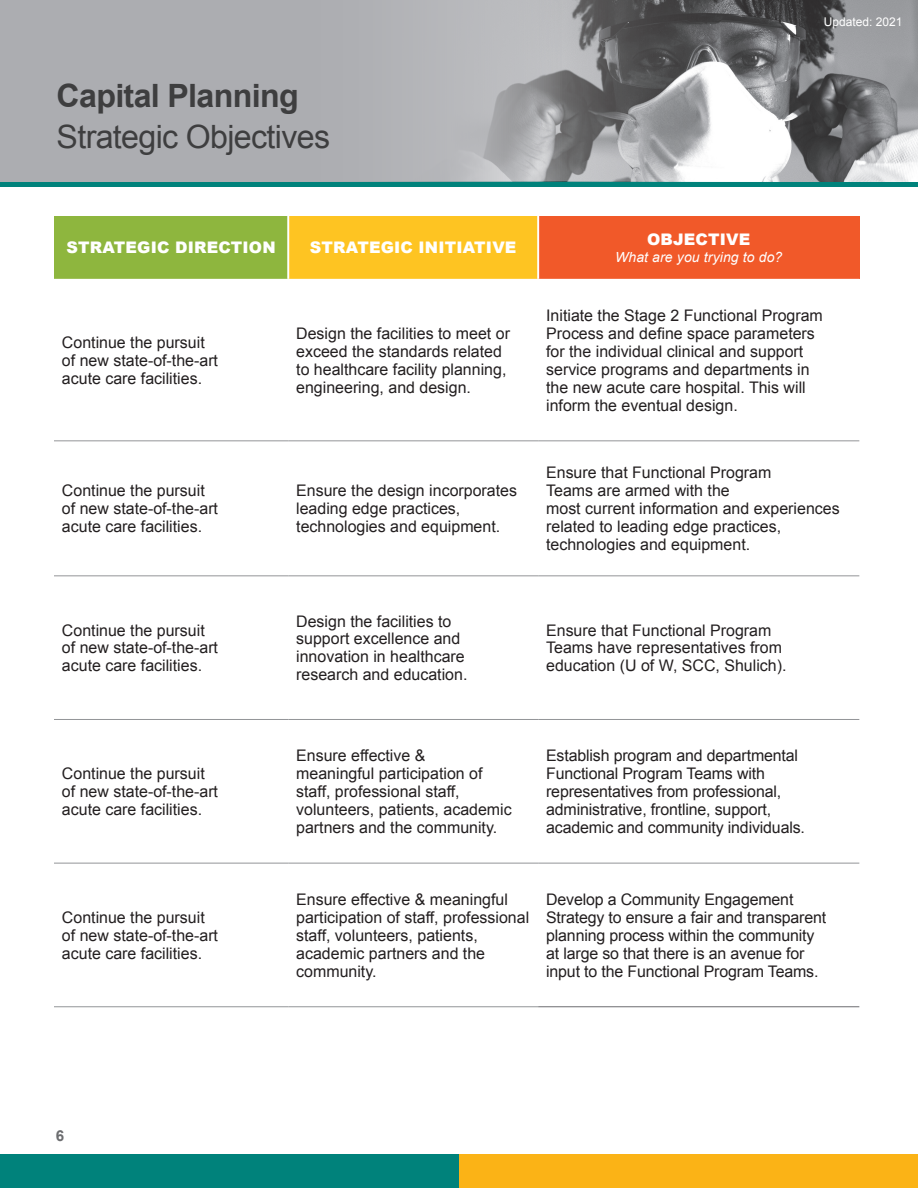
<style>
.page{position:relative;width:918px;height:1188px;background:#fff}
.page>*{position:absolute;margin:0;border:0;box-sizing:border-box;transform-origin:0 0}
.t1{font:32.1px "Arial";letter-spacing:-.02em;color:#3e3e3f}
.t2{font:700 32.1px "Arial";letter-spacing:-.02em;color:#3e3e3f}
.t3{font:15.9px/18px "Arial";color:#231f20}
.t4{font:900 15.9px "Arial";letter-spacing:.01em;color:#fff}
.t5{font:700 15.15px "Arial";color:#6c6d70}
.t6{font:italic 13.95px "Arial";letter-spacing:.01em;color:#fff}
.t7{font:12px "Arial";color:#fff}
</style>
<div class="page">
<div style="left:0;top:1155px;width:459px;height:33px;background:#00827b"></div>
<div style="left:459px;top:1155px;width:459px;height:33px;background:#fbb316"></div>
<div style="left:0;top:182px;width:918px;height:5px;background:#00827b"></div>
<img style="left:562px;top:0;width:356px;height:182px">
<div style="left:0;top:0;width:562px;height:182px;background:#acadb1"></div>
<div style="left:54px;top:216px;width:234px;height:63px;background:#8eb63e"></div>
<div style="left:288px;top:216px;width:250px;height:63px;background:#fec422"></div>
<div style="left:538px;top:216px;width:321px;height:63px;background:#f15929"></div>
<svg style="left:54px;top:440px;width:805px;height:567px"></svg>
<hr style="left:54px;top:441px;width:234px;height:1px;background:#939598">
<hr style="left:288px;top:441px;width:250px;height:1px;background:#939598">
<hr style="left:538px;top:441px;width:321px;height:1px;background:#939598">
<hr style="left:54px;top:576px;width:234px;height:1px;background:#939598">
<hr style="left:288px;top:576px;width:250px;height:1px;background:#939598">
<hr style="left:538px;top:576px;width:321px;height:1px;background:#939598">
<hr style="left:54px;top:719px;width:234px;height:1px;background:#939598">
<hr style="left:288px;top:719px;width:250px;height:1px;background:#939598">
<hr style="left:538px;top:719px;width:321px;height:1px;background:#939598">
<hr style="left:54px;top:863px;width:234px;height:1px;background:#939598">
<hr style="left:288px;top:863px;width:250px;height:1px;background:#939598">
<hr style="left:538px;top:863px;width:321px;height:1px;background:#939598">
<hr style="left:54px;top:1007px;width:234px;height:1px;background:#939598">
<hr style="left:288px;top:1007px;width:250px;height:1px;background:#939598">
<hr style="left:537px;top:216px;width:2px;height:63px;background:#fff">
<hr style="left:538px;top:1007px;width:321px;height:1px;background:#6c6d70">
<hr style="left:287px;top:216px;width:2px;height:63px;background:#fff">
<p class="t2" style="left:57px;top:75px;width:244px">Capital Planning</p>
<p class="t1" style="left:57px;top:116px;width:275px">Strategic Objectives</p>
<p class="t7" style="left:824px;top:14px;width:80px">Updated: 2021</p>
<p class="t4" style="left:66px;top:236px;width:211px">STRATEGIC DIRECTION</p>
<p class="t4" style="left:310px;top:236px;width:208px">STRATEGIC INITIATIVE</p>
<p class="t3" style="left:62px;top:333px;width:158px">Continue the pursuit of new state-of-the-art acute care facilities.</p>
<p class="t3" style="left:296px;top:324px;width:215px">Design the facilities to meet or exceed the standards related to healthcare facility planning, engineering, and design.</p>
<p class="t3" style="left:62px;top:482px;width:158px">Continue the pursuit of new state-of-the-art acute care facilities.</p>
<p class="t3" style="left:296px;top:482px;width:222px">Ensure the design incorporates leading edge practices, technologies and equipment.</p>
<p class="t4" style="left:647px;top:228px;width:105px">OBJECTIVE</p>
<p class="t6" style="left:615px;top:248px;width:169px">What are you trying to do?</p>
<p class="t3" style="left:546px;top:306px;width:278px">Initiate the Stage 2 Functional Program Process and define space parameters for the individual clinical and support service programs and departments in the new acute care hospital. This will inform the eventual design.</p>
<p class="t3" style="left:546px;top:464px;width:295px">Ensure that Functional Program<br>Teams are armed with the<br>most current information and experiences related to leading edge practices, technologies and equipment.</p>
<p class="t3" style="left:62px;top:621px;width:158px">Continue the pursuit of new state-of-the-art acute care facilities.</p>
<p class="t3" style="left:296px;top:612px;width:173px">Design the facilities to support excellence and innovation in healthcare research and education.</p>
<p class="t3" style="left:546px;top:621px;width:242px">Ensure that Functional Program<br>Teams have representatives from education (U of W, SCC, Shulich).</p>
<p class="t3" style="left:62px;top:765px;width:158px">Continue the pursuit of new state-of-the-art acute care facilities.</p>
<p class="t3" style="left:62px;top:908px;width:158px">Continue the pursuit of new state-of-the-art acute care facilities.</p>
<p class="t5" style="left:56px;top:1126px;width:10px">6</p>
<p class="t3" style="left:296px;top:747px;width:217px">Ensure effective &amp;<br>meaningful participation of staff, professional staff, volunteers, patients, academic partners and the community.</p>
<p class="t3" style="left:546px;top:747px;width:260px">Establish program and departmental Functional Program Teams with representatives from professional, administrative, frontline, support, academic and community individuals.</p>
<p class="t3" style="left:296px;top:890px;width:235px">Ensure effective &amp; meaningful participation of staff, professional staff, volunteers, patients, academic partners and the community.</p>
<p class="t3" style="left:546px;top:890px;width:282px">Develop a Community Engagement Strategy to ensure a fair and transparent planning process within the community at large so that there is an avenue for input to the Functional Program Teams.</p>
</div>
